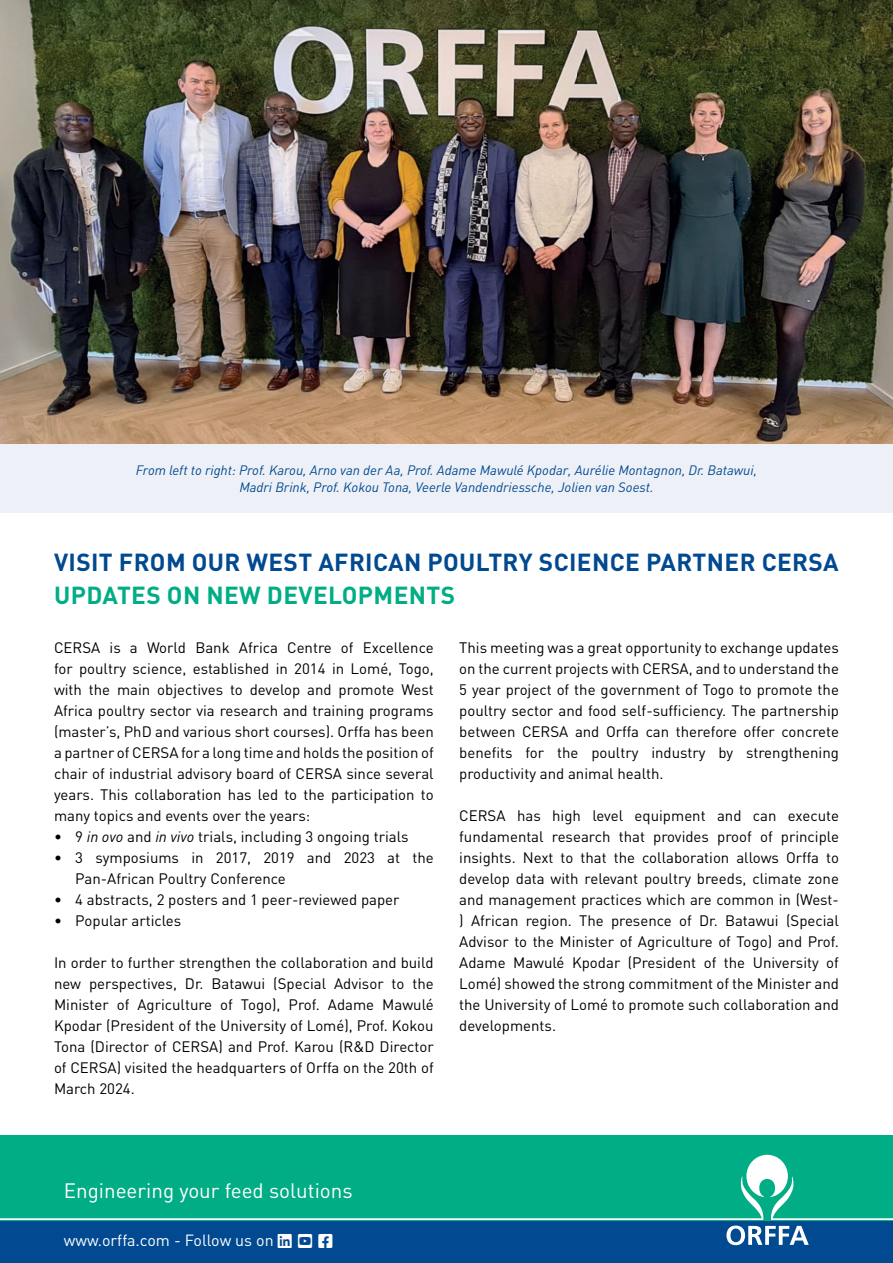
<style>
.page{position:relative;width:893px;height:1263px;background:#fff}
.page>*{position:absolute;margin:0;border:0;box-sizing:border-box;transform-origin:0 0}
.t1{font:700 24.3px "DINOT";letter-spacing:.015em;color:#014990}
.t2{font:700 24.3px "DINOT";letter-spacing:.015em;color:#00ad85}
.t3{font:20.55px "DINOT";color:#fff}
.t4{font:16.05px "DINOT";color:#fff}
.t5{font:15px/21px "DINOT";color:#000;text-align:justify}
.t6{font:italic 13.5px/16.5px "DINOT";color:#014990;text-align:center}
.s1{font-style:italic}
</style>
<div class="page">
<div style="left:0;top:444px;width:893px;height:68px;background:#edf0f7"></div>
<div style="left:0;top:1220px;width:893px;height:43px;background:#014990"></div>
<div style="left:0;top:1135px;width:893px;height:85px;background:#00ad85"></div>
<img style="left:0;top:0;width:893px;height:444px">
<svg style="left:0;top:1155px;width:893px;height:91px"></svg>
<p class="t6" style="left:136px;top:462px;width:623px">From left to right: Prof. Karou, Arno van der Aa, Prof. Adame Mawulé Kpodar, Aurélie Montagnon, Dr. Batawui,<br>Madri Brink, Prof. Kokou Tona, Veerle Vandendriessche, Jolien van Soest.</p>
<h1 class="t1" style="left:54px;top:546px;width:786px">VISIT FROM OUR WEST AFRICAN POULTRY SCIENCE PARTNER CERSA</h1>
<h1 class="t2" style="left:54px;top:579px;width:402px">UPDATES ON NEW DEVELOPMENTS</h1>
<p class="t5" style="left:54px;top:636px;width:381px">CERSA is a World Bank Africa Centre of Excellence for poultry science, established in 2014 in Lomé, Togo, with the main objectives to develop and promote West Africa poultry sector via research and training programs (master’s, PhD and various short courses). Orffa has been a partner of CERSA for a long time and holds the position of chair of industrial advisory board of CERSA since several years. This collaboration has led to the participation to many topics and events over the years:</p>
<p class="t5" style="left:54px;top:825px;width:356px">• 9 <span class="s1">in ovo</span> and <span class="s1">in vivo</span> trials, including 3 ongoing trials</p>
<p class="t5" style="left:75px;top:846px;width:360px;text-indent:-21px">• 3 symposiums in 2017, 2019 and 2023 at the<br>Pan-African Poultry Conference</p>
<p class="t5" style="left:54px;top:888px;width:347px">• 4 abstracts, 2 posters and 1 peer-reviewed paper</p>
<p class="t5" style="left:54px;top:909px;width:129px">• Popular articles</p>
<p class="t5" style="left:54px;top:951px;width:381px">In order to further strengthen the collaboration and build new perspectives, Dr. Batawui (Special Advisor to the Minister of Agriculture of Togo), Prof. Adame Mawulé Kpodar (President of the University of Lomé), Prof. Kokou Tona (Director of CERSA) and Prof. Karou (R&amp;D Director of CERSA) visited the headquarters of Orffa on the 20th of March 2024.</p>
<p class="t5" style="left:459px;top:636px;width:381px">This meeting was a great opportunity to exchange updates on the current projects with CERSA, and to understand the 5 year project of the government of Togo to promote the poultry sector and food self-sufficiency. The partnership between CERSA and Orffa can therefore offer concrete benefits for the poultry industry by strengthening productivity and animal health.</p>
<p class="t5" style="left:459px;top:804px;width:381px">CERSA has high level equipment and can execute fundamental research that provides proof of principle insights. Next to that the collaboration allows Orffa to develop data with relevant poultry breeds, climate zone and management practices which are common in (West-) African region. The presence of Dr. Batawui (Special Advisor to the Minister of Agriculture of Togo) and Prof.<br>Adame Mawulé Kpodar (President of the University of Lomé) showed the strong commitment of the Minister and the University of Lomé to promote such collaboration and developments.</p>
<h2 class="t3" style="left:64px;top:1176px;width:290px">Engineering your feed solutions</h2>
<p class="t4" style="left:64px;top:1229px;width:211px">www.orffa.com - Follow us on</p>
</div>
